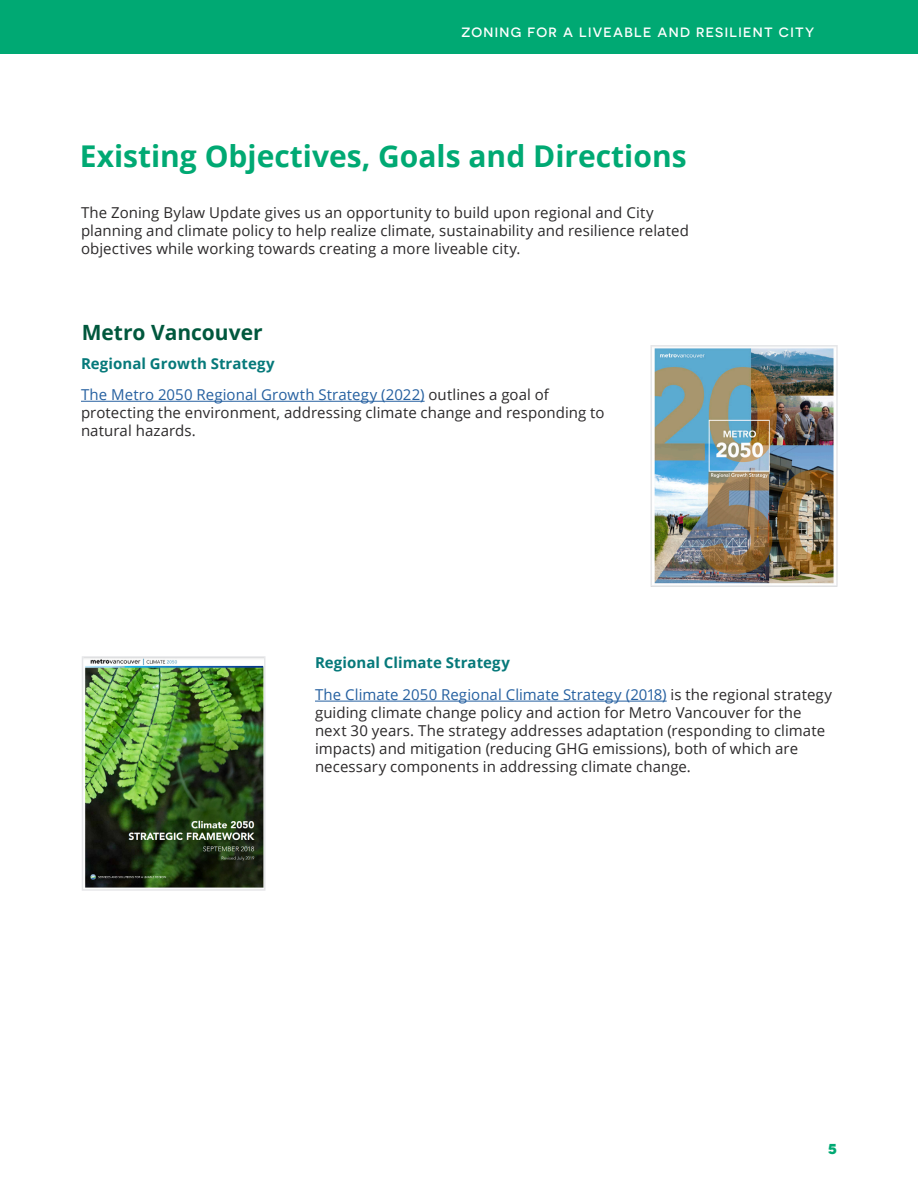
<style>
.page{position:relative;width:918px;height:1188px;background:#fff}
.page>*{position:absolute;margin:0;border:0;box-sizing:border-box;transform-origin:0 0}
.H2_Color_1{font:700 30px "Open Sans";color:#00a973}
.H4_Color_2{font:700 21px "Open Sans";color:#00583d}
.t1{font:700 18px "Novecentosanswide";color:#00a973}
.body{font:15px/18px "Open Sans";letter-spacing:.005em;color:#2b292a}
.body-2{font:700 15px "Open Sans";letter-spacing:.005em;color:#06797a}
.t2{font:500 13.5px "Novecentosanswide";letter-spacing:.1em;color:#fff}
.s1{color:#2560a0}
</style>
<div class="page">
<div style="left:0;top:0;width:918px;height:54px;background:#00a973"></div>
<img style="left:654px;top:348px;width:180px;height:236px">
<div style="left:650px;top:345px;width:188px;height:242px;border:2px solid #e6e7e9"></div>
<hr style="left:81px;top:401px;width:344px;height:1px;background:#2560a0">
<hr style="left:315px;top:701px;width:352px;height:1px;background:#2560a0">
<img style="left:85px;top:659px;width:178px;height:229px">
<div style="left:82px;top:656px;width:184px;height:235px;border:2px solid #e6e7e9"></div>
<p class="t2" style="left:461px;top:24px;width:354px">ZONING FOR A LIVEABLE AND RESILIENT CITY</p>
<p class="H2_Color_1" style="left:80px;top:135px;width:608px">Existing Objectives, Goals and Directions</p>
<p class="body" style="left:81px;top:204px;width:609px">The Zoning Bylaw Update gives us an opportunity to build upon regional and City planning and climate policy to help realize climate, sustainability and resilience related objectives while working towards creating a more liveable city.</p>
<p class="H4_Color_2" style="left:82px;top:318px;width:182px">Metro Vancouver</p>
<p class="body-2" style="left:81px;top:353px;width:195px">Regional Growth Strategy</p>
<p class="body" style="left:81px;top:385px;width:525px"><span class="s1">The Metro 2050 Regional Growth Strategy (2022)</span> outlines a goal of protecting the environment, addressing climate change and responding to natural hazards.</p>
<p class="body-2" style="left:315px;top:652px;width:196px">Regional Climate Strategy</p>
<p class="body" style="left:315px;top:685px;width:519px"><span class="s1">The Climate 2050 Regional Climate Strategy (2018)</span> is the regional strategy guiding climate change policy and action for Metro Vancouver for the next 30 years. The strategy addresses adaptation (responding to climate impacts) and mitigation (reducing GHG emissions), both of which are necessary components in addressing climate change.</p>
<p class="t1" style="left:828px;top:1137px;width:11px">5</p>
</div>
